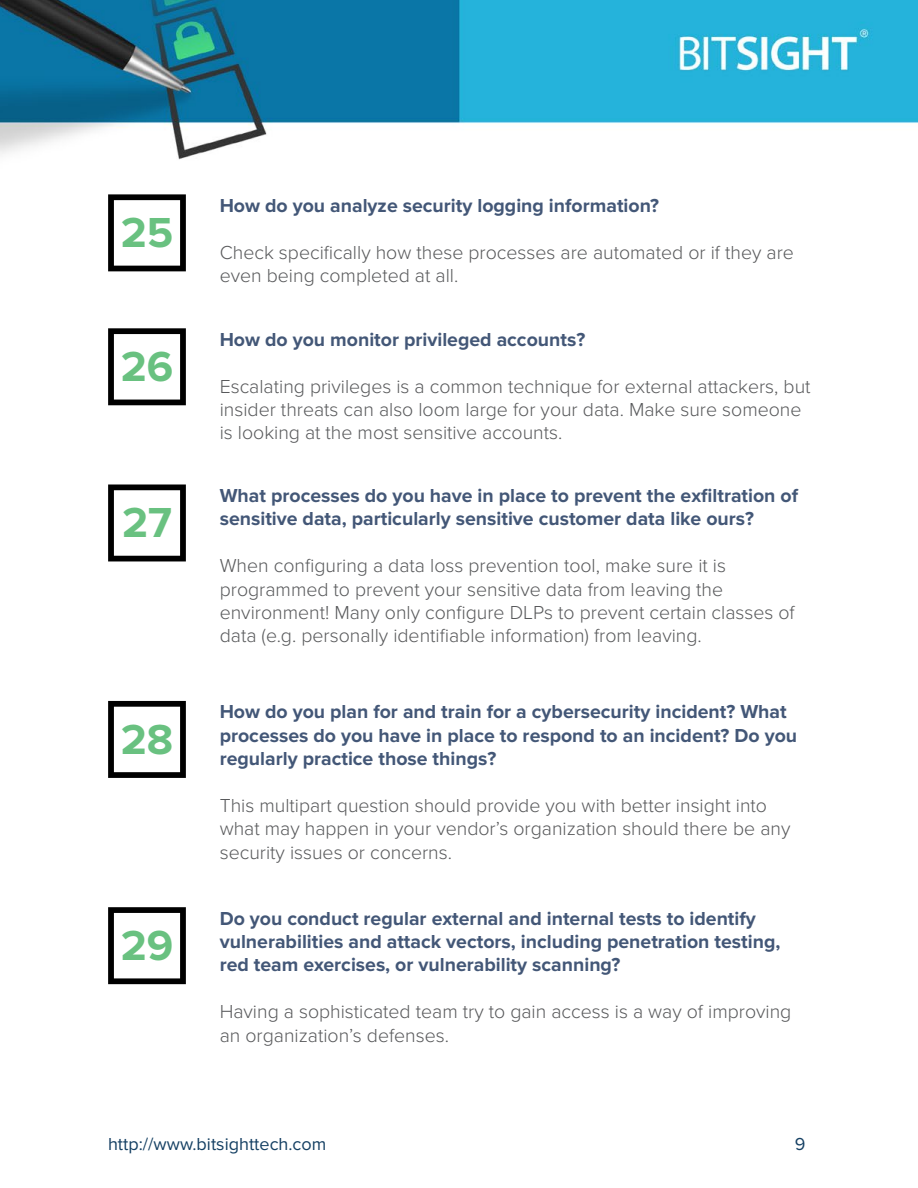
<style>
.page{position:relative;width:918px;height:1188px;background:#fff}
.page>*{position:absolute;margin:0;border:0;box-sizing:border-box;transform-origin:0 0}
.t1{font:700 43.5px "Proxima Nova";color:#69c180}
.t2{font:300 19.5px/23.4px "Proxima Nova";color:#58595b}
.t3{font:700 19.5px/23.4px "Proxima Nova";color:#435777}
.t4{font:18px "Proxima Nova";color:#154063}
</style>
<div class="page">
<img style="left:0;top:0;width:918px;height:985px">
<svg style="left:108px;top:194px;width:78px;height:77px"></svg>
<svg style="left:108px;top:328px;width:78px;height:77px"></svg>
<svg style="left:108px;top:484px;width:78px;height:77px"></svg>
<svg style="left:108px;top:701px;width:78px;height:77px"></svg>
<svg style="left:108px;top:907px;width:78px;height:77px"></svg>
<h1 class="t1" style="left:121px;top:207px;width:54px">25</h1>
<h1 class="t1" style="left:121px;top:341px;width:54px">26</h1>
<h1 class="t1" style="left:122px;top:498px;width:51px">27</h1>
<h1 class="t1" style="left:121px;top:714px;width:54px">28</h1>
<h1 class="t1" style="left:121px;top:920px;width:54px">29</h1>
<p class="t3" style="left:220px;top:194px;width:441px">How do you analyze security logging information?</p>
<p class="t2" style="left:220px;top:241px;width:576px">Check specifically how these processes are automated or if they are even being completed at all.</p>
<p class="t3" style="left:220px;top:328px;width:367px">How do you monitor privileged accounts?</p>
<p class="t2" style="left:220px;top:375px;width:592px">Escalating privileges is a common technique for external attackers, but insider threats can also loom large for your data. Make sure someone is looking at the most sensitive accounts.</p>
<p class="t3" style="left:220px;top:484px;width:580px">What processes do you have in place to prevent the exfiltration of sensitive data, particularly sensitive customer data like ours?</p>
<p class="t2" style="left:220px;top:554px;width:577px">When configuring a data loss prevention tool, make sure it is programmed to prevent your sensitive data from leaving the environment! Many only configure DLPs to prevent certain classes of data (e.g. personally identifiable information) from leaving.</p>
<p class="t3" style="left:220px;top:701px;width:579px">How do you plan for and train for a cybersecurity incident? What processes do you have in place to respond to an incident? Do you regularly practice those things?</p>
<p class="t2" style="left:220px;top:794px;width:572px">This multipart question should provide you with better insight into what may happen in your vendor’s organization should there be any security issues or concerns.</p>
<p class="t3" style="left:220px;top:907px;width:562px">Do you conduct regular external and internal tests to identify vulnerabilities and attack vectors, including penetration testing, red team exercises, or vulnerability scanning?</p>
<p class="t2" style="left:220px;top:1001px;width:573px">Having a sophisticated team try to gain access is a way of improving an organization’s defenses.</p>
<p class="t4" style="left:108px;top:1134px;width:220px">http://www.bitsighttech.com</p>
<p class="t4" style="left:795px;top:1133px;width:12px">9</p>
</div>
